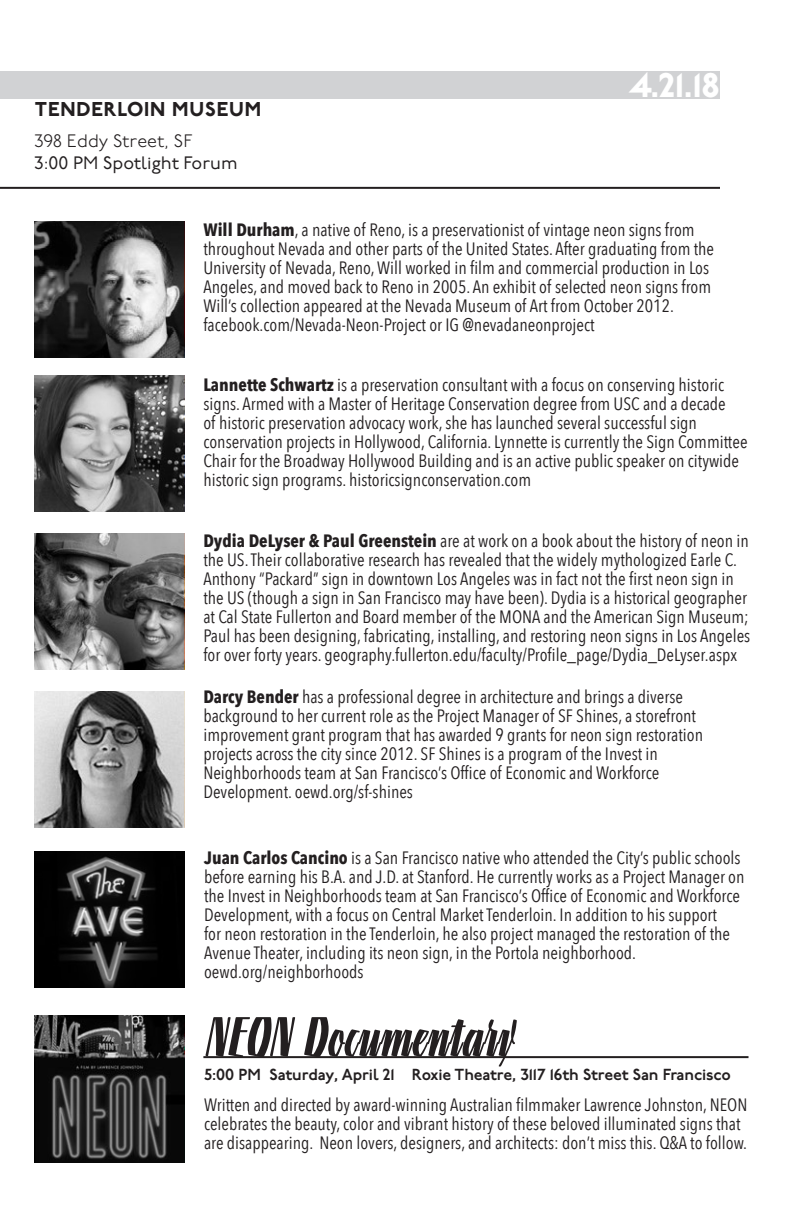
<style>
.page{position:relative;width:792px;height:1224px;background:#fff}
.page>*{position:absolute;margin:0;border:0;box-sizing:border-box;transform-origin:0 0}
.script_header{font:700 52px "Linotype Gneisenauette";letter-spacing:.02em;color:#231f20}
.t1{font:800 34px "P22 Underground";color:#fff}
.schedule_list{font:800 20px "P22 Underground";letter-spacing:.04em;color:#231f20}
.schedule_list-2{font:18px/22px "P22 Underground";color:#231f20}
.body_copy{font:17.8px/19px "Avenir Next Condensed";color:#231f20}
.body_copy-2{font:600 16px "P22 Underground";letter-spacing:-.005em;color:#231f20}
.s1{font-weight:300}
.s2{font-weight:700}
</style>
<div class="page">
<svg style="left:34px;top:221px;width:150px;height:942px;background:#676767"></svg>
<hr style="left:0;top:187px;width:720px;height:2px;background:#231f20">
<hr style="left:203px;top:1056px;width:546px;height:2px;background:#231f20">
<div style="left:0;top:71px;width:720px;height:28px;background:#d1d2d4"></div>
<p class="schedule_list" style="left:35px;top:98px;width:228px">TENDERLOIN MUSEUM</p>
<p class="schedule_list-2" style="left:35px;top:131px;width:205px"><span class="s1">398 Eddy Street, SF<br></span>3:00 PM Spotlight Forum</p>
<h2 class="t1" style="left:629px;top:65px;width:93px">4.21.18</h2>
<p class="body_copy" style="left:203px;top:220px;width:512px"><span class="s2">Will Durham</span>, a native of Reno, is a preservationist of vintage neon signs from throughout Nevada and other parts of the United States. After graduating from the University of Nevada, Reno, Will worked in film and commercial production in Los Angeles, and moved back to Reno in 2005. An exhibit of selected neon signs from Will’s collection appeared at the Nevada Museum of Art from October 2012. facebook.com/Nevada-Neon-Project or IG @nevadaneonproject</p>
<p class="body_copy" style="left:203px;top:374px;width:546px"><span class="s2">Lannette Schwartz</span> is a preservation consultant with a focus on conserving historic signs. Armed with a Master of Heritage Conservation degree from USC and a decade<br>of historic preservation advocacy work, she has launched several successful sign conservation projects in Hollywood, California. Lynnette is currently the Sign Committee Chair for the Broadway Hollywood Building and is an active public speaker on citywide historic sign programs. historicsignconservation.com</p>
<p class="body_copy" style="left:203px;top:530px;width:548px"><span class="s2">Dydia DeLyser &amp; Paul Greenstein</span> are at work on a book about the history of neon in the US. Their collaborative research has revealed that the widely mythologized Earle C.<br>Anthony “Packard” sign in downtown Los Angeles was in fact not the first neon sign in the US (though a sign in San Francisco may have been). Dydia is a historical geographer at Cal State Fullerton and Board member of the MONA and the American Sign Museum; Paul has been designing, fabricating, installing, and restoring neon signs in Los Angeles for over forty years. geography.fullerton.edu/faculty/Profile_page/Dydia_DeLyser.aspx</p>
<p class="body_copy" style="left:203px;top:687px;width:501px"><span class="s2">Darcy Bender</span> has a professional degree in architecture and brings a diverse background to her current role as the Project Manager of SF Shines, a storefront improvement grant program that has awarded 9 grants for neon sign restoration projects across the city since 2012. SF Shines is a program of the Invest in Neighborhoods team at San Francisco’s Office of Economic and Workforce Development. oewd.org/sf-shines</p>
<p class="body_copy" style="left:204px;top:848px;width:542px"><span class="s2">Juan Carlos Cancino</span> is a San Francisco native who attended the City’s public schools before earning his B.A. and J.D. at Stanford. He currently works as a Project Manager on the Invest in Neighborhoods team at San Francisco’s Office of Economic and Workforce Development, with a focus on Central Market Tenderloin. In addition to his support<br>for neon restoration in the Tenderloin, he also project managed the restoration of the Avenue Theater, including its neon sign, in the Portola neighborhood. oewd.org/neighborhoods</p>
<p class="script_header" style="left:203px;top:1004px;width:310px">NEON Documentary</p>
<p class="body_copy-2" style="left:204px;top:1065px;width:529px">5:00 PM Saturday, April 21 Roxie Theatre, 3117 16th Street San Francisco</p>
<p class="body_copy" style="left:204px;top:1095px;width:545px">Written and directed by award-winning Australian filmmaker Lawrence Johnston, NEON celebrates the beauty, color and vibrant history of these beloved illuminated signs that are disappearing. Neon lovers, designers, and architects: don’t miss this. Q&amp;A to follow.</p>
</div>
